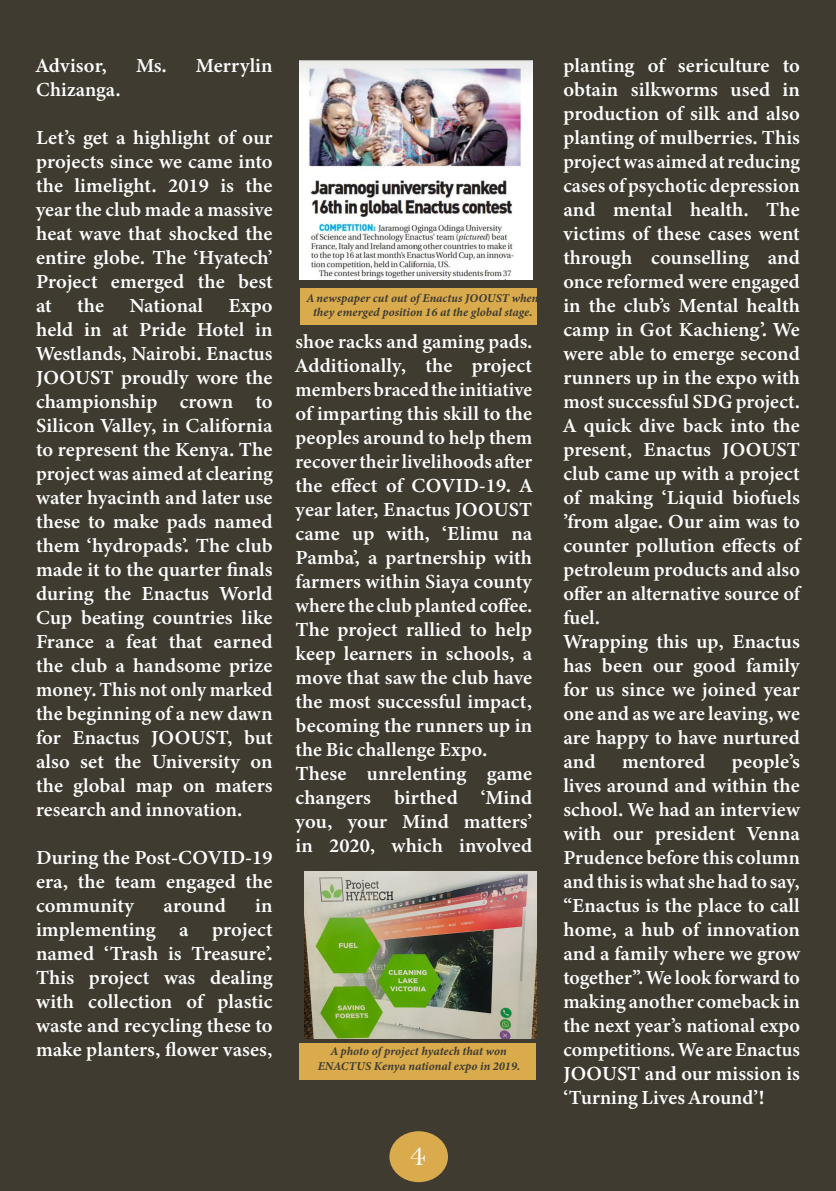
<style>
.page{position:relative;width:836px;height:1191px;background:#fff}
.page>*{position:absolute;margin:0;border:0;box-sizing:border-box;transform-origin:0 0}
.t1{font:32px "Bell";color:#fff}
.t2{font:20px/24px "Minion Variable Concept";color:#fff;text-align:justify}
.t3{font:italic 12px/14.4px "Minion Variable Concept";color:#3f3b30;text-align:center}
</style>
<div class="page">
<div style="left:0;top:0;width:835px;height:1191px;background:#3f3b30"></div>
<img style="left:299px;top:60px;width:233px;height:220px">
<img style="left:304px;top:872px;width:232px;height:167px">
<div style="left:300px;top:289px;width:237px;height:36px;background:#d9ab4d"></div>
<div style="left:299px;top:1043px;width:237px;height:36px;background:#d9ab4d"></div>
<div style="left:389px;top:1131px;width:59px;height:51px;background:#d9ab4d;border-radius:50%"></div>
<p class="t2" style="left:36px;top:53px;width:72px">Advisor,</p>
<p class="t2" style="left:136px;top:53px;width:138px">Ms. Merrylin</p>
<p class="t2" style="left:36px;top:77px;width:86px">Chizanga.</p>
<p class="t2" style="left:36px;top:125px;width:238px">Let’s get a highlight of our projects since we came into the limelight. 2019 is the year the club made a massive heat wave that shocked the entire globe. The ‘Hyatech’ Project emerged the best at</p>
<p class="t2" style="left:77px;top:293px;width:29px">the</p>
<p class="t2" style="left:129px;top:293px;width:75px">National</p>
<p class="t2" style="left:36px;top:293px;width:238px;text-indent:192px">Expo held in at Pride Hotel in Westlands, Nairobi. Enactus JOOUST proudly wore the championship crown to Silicon Valley, in California to represent the Kenya. The project was aimed at clearing water hyacinth and later use these to make pads named them ‘hydropads’. The club made it to the quarter finals during the Enactus World Cup beating countries like France a feat that earned the club a handsome prize money. This not only marked the beginning of a new dawn for Enactus JOOUST, but also set the University on the global map on maters research and innovation.</p>
<p class="t2" style="left:36px;top:845px;width:238px">During the Post-COVID-19 era, the team engaged the community</p>
<p class="t2" style="left:164px;top:893px;width:64px">around</p>
<p class="t2" style="left:36px;top:893px;width:238px;text-indent:219px">in implementing a project named ‘Trash is Treasure’.<br>This project was dealing with collection of plastic waste and recycling these to make planters, flower vases,</p>
<p class="t3" style="left:307px;top:290px;width:233px">A newspaper cut out of Enactus JOOUST when they emerged position 16 at the global stage.</p>
<p class="t2" style="left:295px;top:329px;width:238px">shoe racks and gaming pads.<br>Additionally, the project members braced the initiative of imparting this skill to the peoples around to help them recover their livelihoods after the effect of COVID-19. A year later, Enactus JOOUST came up with, ‘Elimu na Pamba’, a partnership with farmers within Siaya county where the club planted coffee.<br>The project rallied to help keep learners in schools, a move that saw the club have the most successful impact, becoming the runners up in the Bic challenge Expo.</p>
<p class="t2" style="left:295px;top:761px;width:238px">These unrelenting game changers birthed ‘Mind you, your Mind matters’ in 2020, which involved</p>
<p class="t3" style="left:330px;top:1044px;width:177px">A photo of project hyatech that won</p>
<p class="t3" style="left:317px;top:1058px;width:203px">ENACTUS Kenya national expo in 2019.</p>
<p class="t1" style="left:410px;top:1136px;width:17px">4</p>
<p class="t2" style="left:563px;top:53px;width:238px">planting of sericulture to obtain silkworms used in production of silk and also planting of mulberries. This project was aimed at reducing cases of psychotic depression and mental health. The victims of these cases went through counselling and once reformed were engaged in the club’s Mental health camp in Got Kachieng’. We were able to emerge second runners up in the expo with most successful SDG project.</p>
<p class="t2" style="left:563px;top:413px;width:238px">A quick dive back into the present, Enactus JOOUST club came up with a project of making ‘Liquid biofuels ’from algae. Our aim was to counter pollution effects of petroleum products and also offer an alternative source of fuel.</p>
<p class="t2" style="left:563px;top:629px;width:238px">Wrapping this up, Enactus has been our good family for us since we joined year one and as we are leaving, we are happy to have nurtured and</p>
<p class="t2" style="left:563px;top:749px;width:238px;text-indent:168px">people’s lives around and within the school. We had an interview with our president Venna Prudence before this column and this is what she had to say, “Enactus is the place to call home, a hub of innovation and a family where we grow together”. We look forward to making another comeback in the next year’s national expo competitions. We are Enactus JOOUST and our mission is ‘Turning Lives Around’!</p>
<p class="t2" style="left:622px;top:749px;width:84px">mentored</p>
</div>
